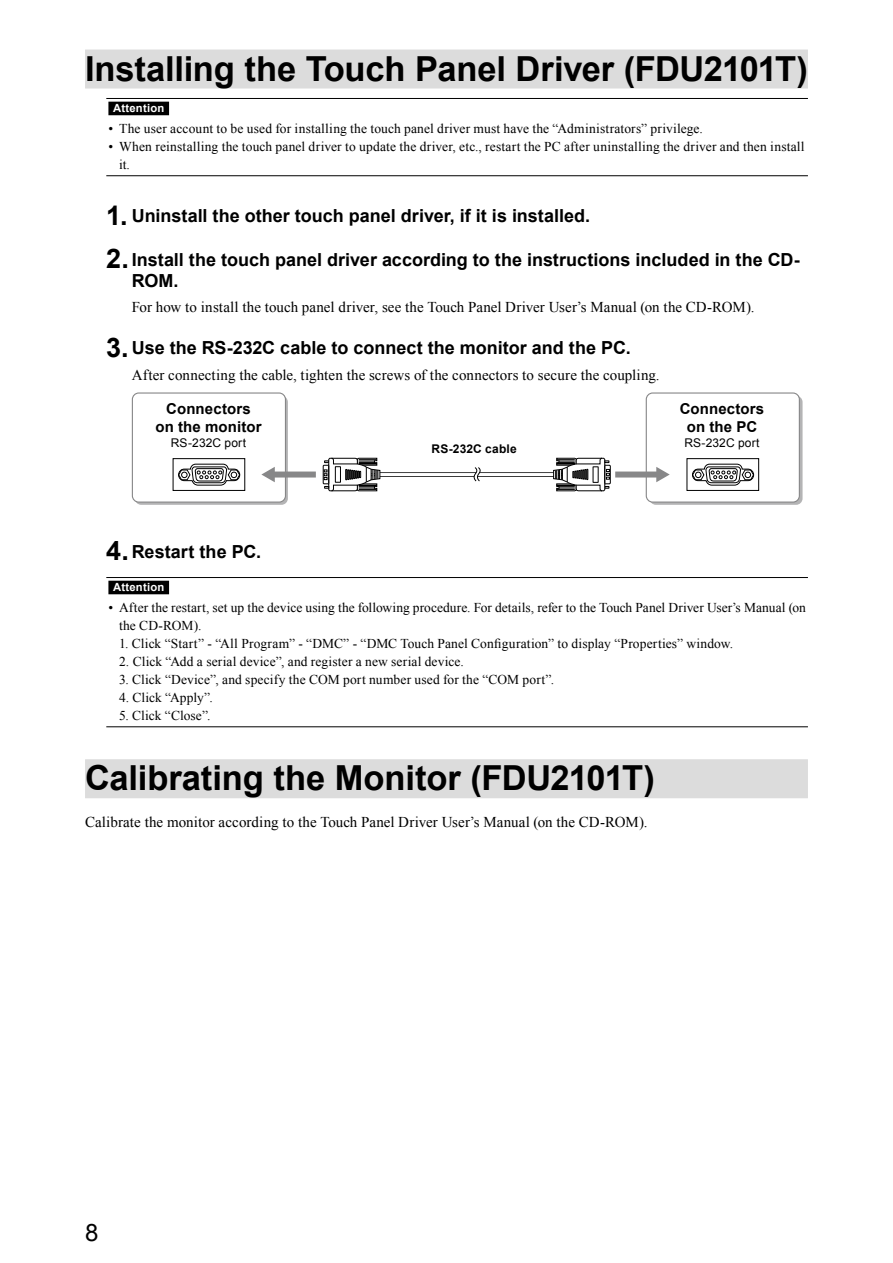
<style>
.page{position:relative;width:893px;height:1263px;background:#fff}
.page>*{position:absolute;margin:0;border:0;box-sizing:border-box;transform-origin:0 0}
.t1{font:700 34.5px "Arial";letter-spacing:-.005em;color:#000}
.t2{font:24px "Arial";color:#000}
.t3{font:700 18px/21px "Arial";color:#000}
.t4{font:15px "Times New Roman";letter-spacing:.005em;color:#000}
.t5{font:700 15px/18px "Arial";letter-spacing:.01em;color:#000;text-align:center}
.t6{font:13.5px/18px "Times New Roman";letter-spacing:.01em;color:#000}
.t7{font:12px "Arial";letter-spacing:.015em;color:#000}
.t8{font:700 12px "Arial";letter-spacing:.015em;color:#000}
.t9{font:700 11.25px "Arial";letter-spacing:.02em;color:#fff}
.s1{font-size:27px}
</style>
<div class="page">
<div style="left:85px;top:50px;width:723px;height:39px;background:#dcdcdc"></div>
<div style="left:85px;top:759px;width:723px;height:39px;background:#dcdcdc"></div>
<hr style="left:106px;top:98px;width:702px;height:1px;background:#000">
<hr style="left:106px;top:175px;width:702px;height:1px;background:#000">
<div style="left:108px;top:102px;width:61px;height:13px;background:#000"></div>
<div style="left:135px;top:396px;width:153px;height:109px;background:#b4b4b5;border-radius:6px"></div>
<div style="left:132px;top:393px;width:153px;height:109px;background:#fff;border-radius:6px"></div>
<div style="left:132px;top:392px;width:154px;height:111px;border:1px solid #878788;border-radius:6px"></div>
<div style="left:649px;top:396px;width:153px;height:109px;background:#b4b4b5;border-radius:6px"></div>
<div style="left:646px;top:393px;width:153px;height:109px;background:#fff;border-radius:6px"></div>
<div style="left:646px;top:392px;width:154px;height:111px;border:1px solid #878788;border-radius:6px"></div>
<div style="left:173px;top:458px;width:72px;height:33px;border:1px solid #000"></div>
<svg style="left:178px;top:463px;width:62px;height:23px"></svg>
<div style="left:687px;top:458px;width:72px;height:33px;border:1px solid #000"></div>
<svg style="left:692px;top:463px;width:62px;height:23px"></svg>
<div style="left:373px;top:472px;width:104px;height:5px;background:#424242"></div>
<hr style="left:373px;top:473px;width:104px;height:3px;background:#fff">
<svg style="left:322px;top:457px;width:59px;height:35px"></svg>
<div style="left:477px;top:472px;width:84px;height:5px;background:#424242"></div>
<hr style="left:477px;top:473px;width:84px;height:3px;background:#fff">
<svg style="left:553px;top:457px;width:58px;height:35px"></svg>
<svg style="left:473px;top:467px;width:8px;height:15px"></svg>
<svg style="left:656px;top:467px;width:14px;height:15px"></svg>
<div style="left:615px;top:471px;width:44px;height:6px;background:#878788"></div>
<svg style="left:261px;top:467px;width:14px;height:15px"></svg>
<div style="left:272px;top:471px;width:44px;height:6px;background:#878788"></div>
<hr style="left:106px;top:577px;width:702px;height:1px;background:#000">
<hr style="left:106px;top:726px;width:702px;height:1px;background:#000">
<div style="left:108px;top:581px;width:61px;height:13px;background:#000"></div>
<h1 class="t1" style="left:85px;top:46px;width:724px">Installing the Touch Panel Driver (FDU2101T)</h1>
<p class="t9" style="left:113px;top:101px;width:53px">Attention</p>
<p class="t6" style="left:108px;top:119px;width:596px">• The user account to be used for installing the touch panel driver must have the “Administrators” privilege.</p>
<p class="t6" style="left:119px;top:137px;width:687px;text-indent:-11px">• When reinstalling the touch panel driver to update the driver, etc., restart the PC after uninstalling the driver and then install it.</p>
<h3 class="t3" style="left:106px;top:206px;width:485px"><span class="s1">1.</span> Uninstall the other touch panel driver, if it is installed.</h3>
<h3 class="t3" style="left:132px;top:249px;width:670px;text-indent:-26px"><span class="s1">2.</span>Install the touch panel driver according to the instructions included in the CD-<br>ROM.</h3>
<p class="t4" style="left:132px;top:297px;width:624px">For how to install the touch panel driver, see the Touch Panel Driver User’s Manual (on the CD-ROM).</p>
<h3 class="t3" style="left:106px;top:338px;width:526px"><span class="s1">3.</span> Use the RS-232C cable to connect the monitor and the PC.</h3>
<p class="t4" style="left:132px;top:365px;width:529px">After connecting the cable, tighten the screws of the connectors to secure the coupling.</p>
<p class="t5" style="left:155px;top:400px;width:108px">Connectors on the monitor</p>
<p class="t7" style="left:171px;top:435px;width:77px">RS-232C port</p>
<p class="t5" style="left:680px;top:400px;width:86px">Connectors on the PC</p>
<p class="t7" style="left:684px;top:435px;width:77px">RS-232C port</p>
<p class="t8" style="left:432px;top:441px;width:87px">RS-232C cable</p>
<h3 class="t3" style="left:106px;top:541px;width:156px"><span class="s1">4.</span> Restart the PC.</h3>
<p class="t9" style="left:113px;top:580px;width:53px">Attention</p>
<p class="t6" style="left:119px;top:598px;width:688px;text-indent:-11px">• After the restart, set up the device using the following procedure. For details, refer to the Touch Panel Driver User’s Manual (on the CD-ROM).</p>
<p class="t6" style="left:119px;top:634px;width:616px">1. Click “Start” - “All Program” - “DMC” - “DMC Touch Panel Configuration” to display “Properties” window.</p>
<p class="t6" style="left:119px;top:652px;width:346px">2. Click “Add a serial device”, and register a new serial device.</p>
<p class="t6" style="left:119px;top:670px;width:437px">3. Click “Device”, and specify the COM port number used for the “COM port”.</p>
<p class="t6" style="left:119px;top:688px;width:95px">4. Click “Apply”.</p>
<p class="t6" style="left:119px;top:706px;width:93px">5. Click “Close”.</p>
<h1 class="t1" style="left:85px;top:755px;width:571px">Calibrating the Monitor (FDU2101T)</h1>
<p class="t4" style="left:85px;top:812px;width:564px">Calibrate the monitor according to the Touch Panel Driver User’s Manual (on the CD-ROM).</p>
<h2 class="t2" style="left:85px;top:1217px;width:15px">8</h2>
</div>
